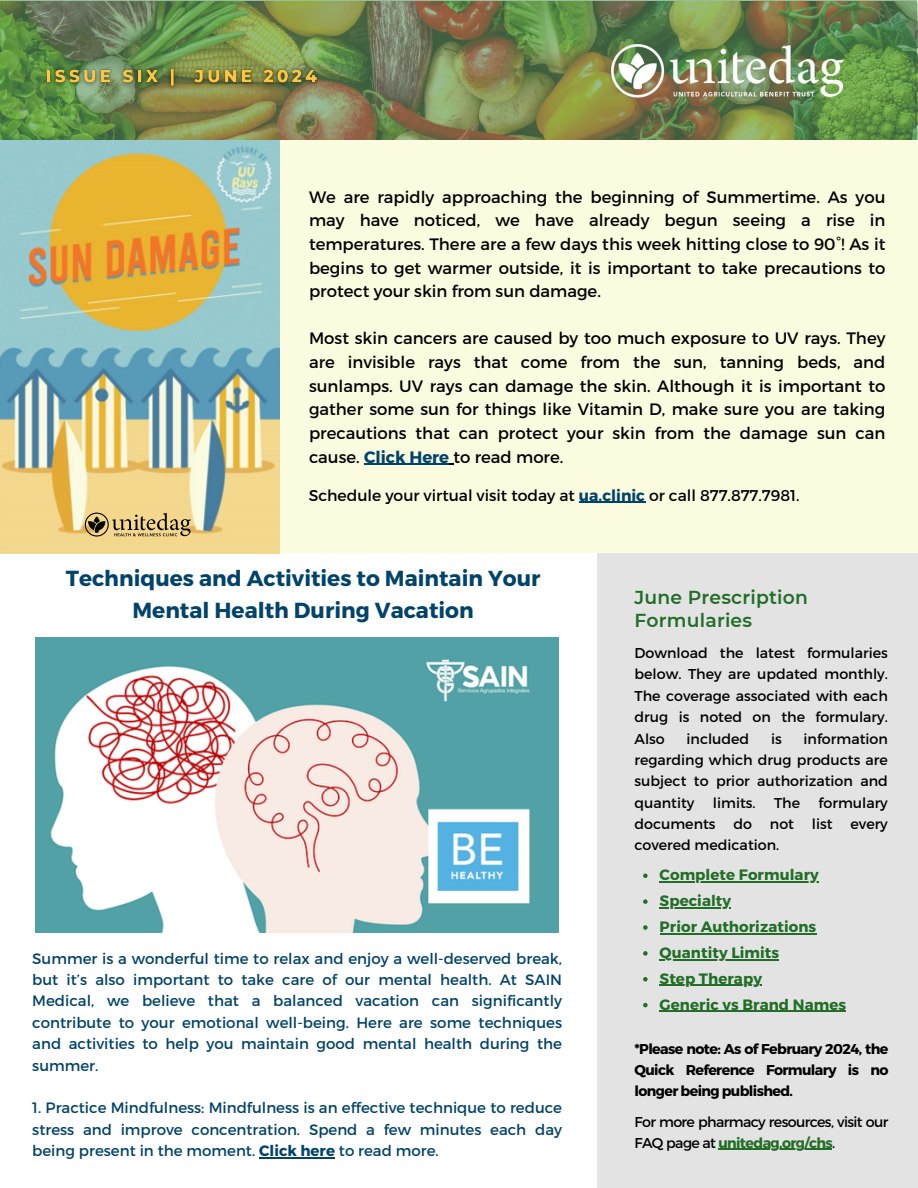
<style>
.page{position:relative;width:918px;height:1188px;background:#fff}
.page>*{position:absolute;margin:0;border:0;box-sizing:border-box;transform-origin:0 0}
.t1{font:700 21.75px/31.5px "Montserrat";color:#024369;text-align:center}
.t2{font:600 18.75px/22.5px "Montserrat";letter-spacing:.01em;color:#226e27}
.t3{font:16.5px/23.7px "Montserrat";color:#000;text-align:justify}
.t4{font:15.6px "Montserrat";color:#000}
.t5{font:15px/21.3px "Montserrat";color:#024369;text-align:justify}
.t6{font:700 15px "Montserrat";letter-spacing:.005em;color:#226e27}
.t7{font:14.25px/21.3px "Montserrat";color:#000;text-align:justify}
.t8{font:700 14.25px/20.9px "Montserrat";letter-spacing:-.045em;color:#000;text-align:justify}
.t9{font:14.25px/20.9px "Montserrat";letter-spacing:-.045em;color:#000}
.s1{font-weight:700;color:#024369}
.s2{font-weight:700}
.s3{font-weight:700;color:#226e27}
</style>
<div class="page">
<img style="left:0;top:0;width:917px;height:141px">
<div style="left:0;top:141px;width:918px;height:412px;background:#fbfbe0"></div>
<img style="left:612px;top:44px;width:232px;height:53px">
<img style="left:0;top:141px;width:280px;height:413px">
<div style="left:597px;top:553px;width:321px;height:635px;background:#e3e3e4"></div>
<img style="left:35px;top:638px;width:523px;height:295px">
<hr style="left:364px;top:464px;width:85px;height:1px;background:#024369">
<hr style="left:579px;top:502px;width:66px;height:1px;background:#024369">
<img style="left:39px;top:62px;width:288px;height:33px">
<hr style="left:718px;top:1149px;width:114px;height:1px;background:#226e27">
<svg style="left:643px;top:874px;width:5px;height:4px"></svg>
<hr style="left:660px;top:881px;width:159px;height:2px;background:#226e27">
<svg style="left:643px;top:899px;width:5px;height:5px"></svg>
<hr style="left:660px;top:907px;width:71px;height:1px;background:#226e27">
<svg style="left:643px;top:925px;width:5px;height:5px"></svg>
<hr style="left:660px;top:933px;width:156px;height:1px;background:#226e27">
<svg style="left:643px;top:951px;width:5px;height:5px"></svg>
<hr style="left:660px;top:959px;width:119px;height:1px;background:#226e27">
<svg style="left:643px;top:977px;width:5px;height:5px"></svg>
<hr style="left:660px;top:985px;width:102px;height:1px;background:#226e27">
<svg style="left:643px;top:1003px;width:5px;height:4px"></svg>
<hr style="left:660px;top:1011px;width:186px;height:1px;background:#226e27">
<hr style="left:259px;top:1157px;width:76px;height:1px;background:#024369">
<svg style="left:85px;top:513px;width:105px;height:23px;background:#b39e67"></svg>
<h4 class="t3" style="left:309px;top:184px;width:578px">We are rapidly approaching the beginning of Summertime. As you may have noticed, we have already begun seeing a rise in temperatures. There are a few days this week hitting close to 90°! As it begins to get warmer outside, it is important to take precautions to protect your skin from sun damage.</h4>
<h4 class="t3" style="left:309px;top:326px;width:578px">Most skin cancers are caused by too much exposure to UV rays. They are invisible rays that come from the sun, tanning beds, and sunlamps. UV rays can damage the skin. Although it is important to gather some sun for things like Vitamin D, make sure you are taking precautions that can protect your skin from the damage sun can cause. <span class="s1">Click Here</span> to read more.</h4>
<h4 class="t4" style="left:309px;top:485px;width:492px">Schedule your virtual visit today at <span class="s1">ua.clinic</span> or call 877.877.7981.</h4>
<p class="t1" style="left:66px;top:562px;width:476px">Techniques and Activities to Maintain Your<br>Mental Health During Vacation</p>
<h5 class="t5" style="left:32px;top:947px;width:531px">Summer is a wonderful time to relax and enjoy a well-deserved break, but it’s also important to take care of our mental health. At SAIN Medical, we believe that a balanced vacation can significantly contribute to your emotional well-being. Here are some techniques and activities to help you maintain good mental health during the summer.</h5>
<p class="t5" style="left:32px;top:1097px;width:531px">1. Practice Mindfulness: Mindfulness is an effective technique to reduce stress and improve concentration. Spend a few minutes each day being present in the moment. <span class="s2">Click here</span> to read more.</p>
<p class="t2" style="left:635px;top:586px;width:175px">June Prescription<br>Formularies</p>
<h1 class="t7" style="left:635px;top:642px;width:255px">Download the latest formularies below. They are updated monthly.<br>The coverage associated with each drug is noted on the formulary.<br>Also</h1>
<h1 class="t7" style="left:635px;top:727px;width:255px;text-indent:169px">information regarding which drug products are subject to prior authorization and quantity</h1>
<h1 class="t7" style="left:687px;top:727px;width:64px">included</h1>
<h1 class="t7" style="left:771px;top:727px;width:12px">is</h1>
<h1 class="t7" style="left:713px;top:791px;width:44px">limits.</h1>
<h1 class="t7" style="left:774px;top:791px;width:28px">The</h1>
<h1 class="t7" style="left:819px;top:791px;width:71px">formulary</h1>
<h1 class="t7" style="left:635px;top:813px;width:83px">documents</h1>
<h1 class="t7" style="left:733px;top:813px;width:20px">do</h1>
<h1 class="t7" style="left:770px;top:813px;width:26px">not</h1>
<h1 class="t7" style="left:812px;top:813px;width:22px">list</h1>
<h1 class="t7" style="left:850px;top:813px;width:39px">every</h1>
<h1 class="t7" style="left:635px;top:834px;width:146px">covered medication.</h1>
<p class="t6" style="left:660px;top:865px;width:161px">Complete Formulary</p>
<p class="t6" style="left:660px;top:891px;width:73px">Specialty</p>
<p class="t6" style="left:660px;top:917px;width:158px">Prior Authorizations</p>
<p class="t6" style="left:660px;top:943px;width:121px">Quantity Limits</p>
<p class="t6" style="left:660px;top:969px;width:104px">Step Therapy</p>
<p class="t6" style="left:660px;top:995px;width:188px">Generic vs Brand Names</p>
<h4 class="t8" style="left:635px;top:1038px;width:255px">*Please note: As of February 2024, the Quick Reference Formulary is no longer being published.</h4>
<h4 class="t9" style="left:635px;top:1111px;width:255px">For more pharmacy resources, visit our<br>FAQ page at <span class="s3">unitedag.org/chs</span>.</h4>
</div>
